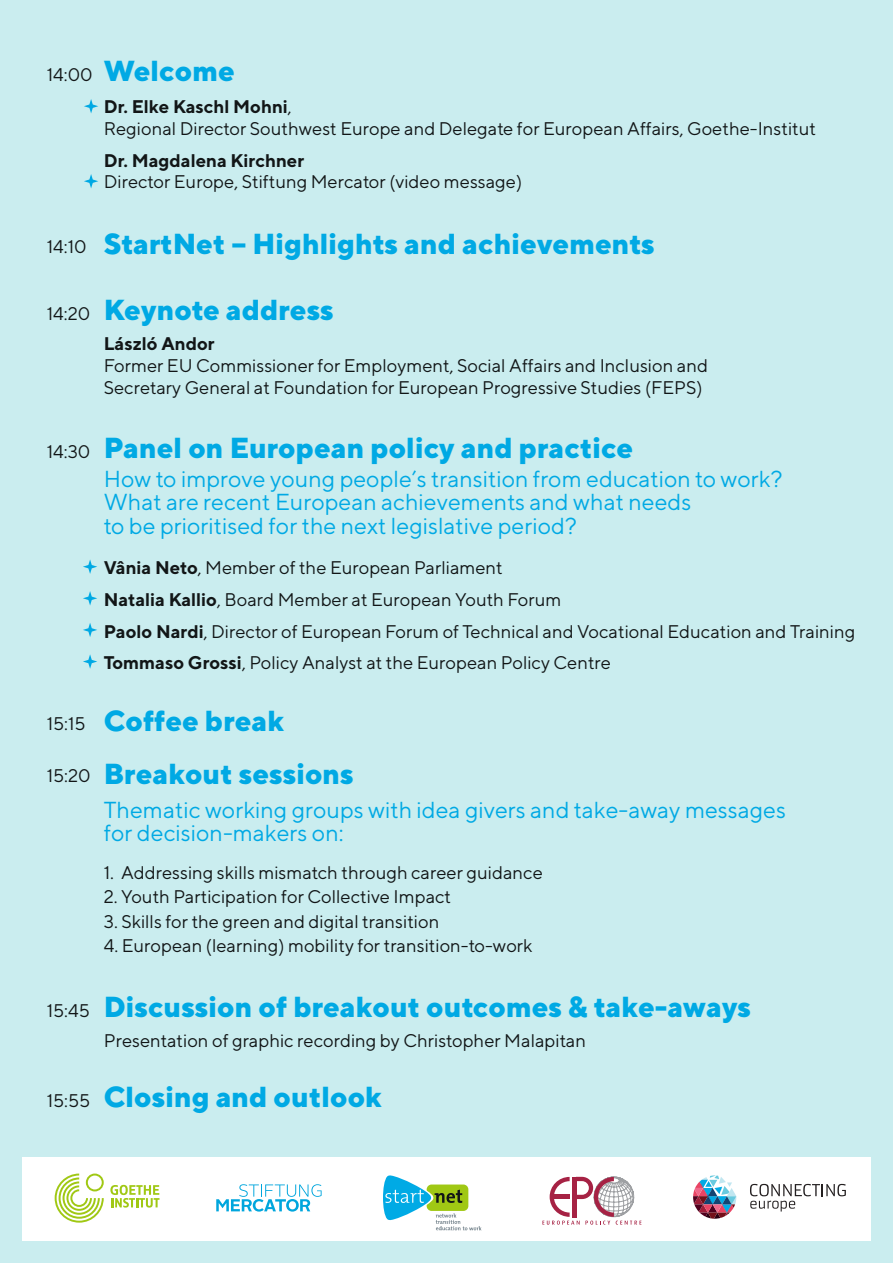
<style>
.page{position:relative;width:893px;height:1263px;background:#caedef}
.page>*{position:absolute;margin:0;border:0;box-sizing:border-box;transform-origin:0 0}
.t1{font:800 28.95px "TT Norms";color:#00a9e4}
.t2{font:23.1px/23.1px "TT Norms";color:#00a9e4}
.t3{font:18.3px/31.7px "TT Norms";color:#121617}
.t4{font:700 18.3px "TT Norms";color:#121617}
.s1{font-weight:700}
.s2{font-weight:400;font-size:18.3px;color:#121617}
</style>
<div class="page">
<svg style="left:84px;top:99px;width:14px;height:14px"></svg>
<svg style="left:84px;top:174px;width:14px;height:14px"></svg>
<svg style="left:83px;top:559px;width:14px;height:15px"></svg>
<svg style="left:83px;top:591px;width:14px;height:14px"></svg>
<svg style="left:83px;top:623px;width:14px;height:14px"></svg>
<svg style="left:83px;top:654px;width:14px;height:15px"></svg>
<div style="left:22px;top:1157px;width:849px;height:84px;background:#fff"></div>
<svg style="left:693px;top:1175px;width:43px;height:44px"></svg>
<svg style="left:750px;top:1184px;width:96px;height:27px"></svg>
<svg style="left:542px;top:1177px;width:99px;height:48px"></svg>
<svg style="left:383px;top:1175px;width:98px;height:55px"></svg>
<svg style="left:55px;top:1173px;width:49px;height:49px"></svg>
<svg style="left:110px;top:1185px;width:50px;height:22px"></svg>
<svg style="left:216px;top:1184px;width:106px;height:27px"></svg>
<p class="t3" style="left:47px;top:58px;width:47px">14:00</p>
<h1 class="t1" style="left:104px;top:52px;width:133px">Welcome</h1>
<p class="t3" style="left:104px;top:95px;width:714px;line-height:21.9px"><span class="s1">Dr. Elke Kaschl Mohni</span>,<br>Regional Director Southwest Europe and Delegate for European Affairs, Goethe-Institut</p>
<p class="t4" style="left:104px;top:149px;width:202px">Dr. Magdalena Kirchner</p>
<p class="t3" style="left:104px;top:166px;width:420px">Director Europe, Stiftung Mercator (video message)</p>
<p class="t3" style="left:47px;top:230px;width:41px">14:10</p>
<h1 class="t1" style="left:104px;top:225px;width:552px">StartNet – Highlights and achievements</h1>
<p class="t3" style="left:47px;top:298px;width:45px">14:20</p>
<h1 class="t1" style="left:104px;top:291px;width:232px">Keynote address</h1>
<p class="t4" style="left:104px;top:332px;width:112px">László Andor</p>
<p class="t3" style="left:104px;top:354px;width:606px;line-height:21.9px">Former EU Commissioner for Employment, Social Affairs and Inclusion and<br>Secretary General at Foundation for European Progressive Studies (FEPS)</p>
<p class="t3" style="left:47px;top:435px;width:45px">14:30</p>
<h1 class="t1" style="left:104px;top:429px;width:531px">Panel on European policy and practice</h1>
<p class="t2" style="left:104px;top:467px;width:680px">How to improve young people’s transition from education to work?<br>What are recent European achievements and what needs<br>to be prioritised for the next legislative period?</p>
<p class="t3" style="left:104px;top:552px;width:753px"><span class="s1">Vânia Neto</span>, Member of the European Parliament<br><span class="s1">Natalia Kallio</span>, Board Member at European Youth Forum<br><span class="s1">Paolo Nardi</span>, Director of European Forum of Technical and Vocational Education and Training <span class="s1">Tommaso Grossi</span>, Policy Analyst at the European Policy Centre</p>
<h1 class="t1" style="left:47px;top:702px;width:239px"><span class="s2">15:15</span> Coffee break</h1>
<h1 class="t1" style="left:47px;top:755px;width:309px"><span class="s2">15:20</span> Breakout sessions</h1>
<p class="t2" style="left:104px;top:798px;width:684px">Thematic working groups with idea givers and take-away messages for decision-makers on:</p>
<p class="t3" style="left:104px;top:856px;width:441px">1. Addressing skills mismatch through career guidance</p>
<p class="t3" style="left:104px;top:880px;width:349px">2. Youth Participation for Collective Impact</p>
<p class="t3" style="left:104px;top:905px;width:337px">3. Skills for the green and digital transition</p>
<p class="t3" style="left:104px;top:930px;width:430px">4. European (learning) mobility for transition-to-work</p>
<p class="t3" style="left:47px;top:994px;width:45px">15:45</p>
<p class="t3" style="left:47px;top:1084px;width:45px">15:55</p>
<h1 class="t1" style="left:104px;top:988px;width:649px">Discussion of breakout outcomes &amp; take-aways</h1>
<p class="t3" style="left:104px;top:1024px;width:484px">Presentation of graphic recording by Christopher Malapitan</p>
<h1 class="t1" style="left:104px;top:1078px;width:280px">Closing and outlook</h1>
</div>
